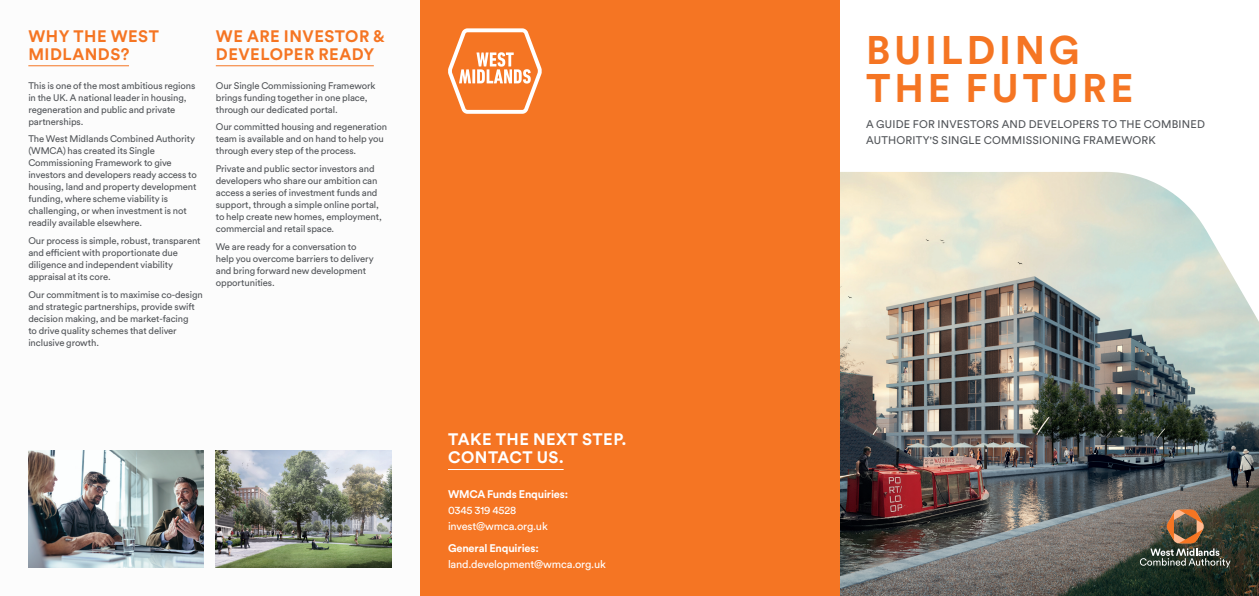
<style>
.page{position:relative;width:1259px;height:596px;background:#fff}
.page>*{position:absolute;margin:0;border:0;box-sizing:border-box;transform-origin:0 0}
.t1{font:700 39.5px/38.2px "Circular Std";letter-spacing:.095em;color:#f57523}
.t2{font:700 16.5px/18px "Circular Std";letter-spacing:.03em;color:#f57523}
.t3{font:700 16.5px/18px "Circular Std";letter-spacing:.03em;color:#fff}
.t4{font:700 16.5px "Circular Std";letter-spacing:.095em;color:#f57523}
.t5{font:11px/16px "Circular Std";letter-spacing:-.015em;color:#fff}
.t6{font:11px/16px "Circular Std";letter-spacing:.02em;color:#53565a}
.t7{font:9.5px/12px "Circular Std";letter-spacing:-.01em;color:#53565a}
.s1{font-weight:700}
</style>
<div class="page">
<img style="left:839px;top:172px;width:420px;height:423px">
<svg style="left:1140px;top:509px;width:90px;height:58px;background:#645d4c"></svg>
<div style="left:420px;top:0;width:419px;height:595px;background:#f57523"></div>
<hr style="left:448px;top:469px;width:115px;height:1px;background:#fff">
<svg style="left:448px;top:28px;width:94px;height:86px"></svg>
<img style="left:28px;top:450px;width:176px;height:117px">
<hr style="left:216px;top:65px;width:158px;height:1px;background:#f57523">
<hr style="left:28px;top:65px;width:101px;height:1px;background:#f57523">
<img style="left:216px;top:450px;width:175px;height:117px">
<p class="t2" style="left:28px;top:27px;width:132px">WHY THE WEST<br>MIDLANDS?</p>
<p class="t7" style="left:28px;top:79px;width:169px">This is one of the most ambitious regions in the UK. A national leader in housing, regeneration and public and private partnerships.</p>
<p class="t7" style="left:28px;top:133px;width:170px">The West Midlands Combined Authority (WMCA) has created its Single Commissioning Framework to give investors and developers ready access to housing, land and property development funding, where scheme viability is challenging, or when investment is not readily available elsewhere.</p>
<p class="t7" style="left:28px;top:234px;width:174px">Our process is simple, robust, transparent and efficient with proportionate due diligence and independent viability appraisal at its core.</p>
<p class="t7" style="left:28px;top:288px;width:176px">Our commitment is to maximise co-design and strategic partnerships, provide swift decision making, and be market-facing<br>to drive quality schemes that deliver inclusive growth.</p>
<p class="t2" style="left:216px;top:27px;width:170px">WE ARE INVESTOR &amp;<br>DEVELOPER READY</p>
<p class="t4" style="left:216px;top:43px;width:171px">MAKE YOUR MARK</p>
<p class="t7" style="left:216px;top:79px;width:161px">Our Single Commissioning Framework brings funding together in one place, through our dedicated portal.</p>
<p class="t7" style="left:216px;top:121px;width:173px">Our committed housing and regeneration team is available and on hand to help you through every step of the process.</p>
<p class="t7" style="left:216px;top:162px;width:167px">Private and public sector investors and developers who share our ambition can access a series of investment funds and support, through a simple online portal, to help create new homes, employment, commercial and retail space.</p>
<p class="t7" style="left:216px;top:240px;width:159px">We are ready for a conversation to help you overcome barriers to delivery and bring forward new development opportunities.</p>
<p class="t3" style="left:448px;top:430px;width:180px">TAKE THE NEXT STEP.<br>CONTACT US.</p>
<p class="t5" style="left:448px;top:485px;width:122px"><span class="s1">WMCA Funds Enquiries:<br></span>0345 319 4528 invest@wmca.org.uk</p>
<p class="t5" style="left:448px;top:539px;width:159px"><span class="s1">General Enquiries: </span>land.development@wmca.org.uk</p>
<p class="t1" style="left:866px;top:30px;width:269px">BUILDING<br>THE FUTURE</p>
<p class="t6" style="left:866px;top:116px;width:340px">A GUIDE FOR INVESTORS AND DEVELOPERS TO THE COMBINED<br>AUTHORITY'S SINGLE COMMISSIONING FRAMEWORK</p>
</div>
